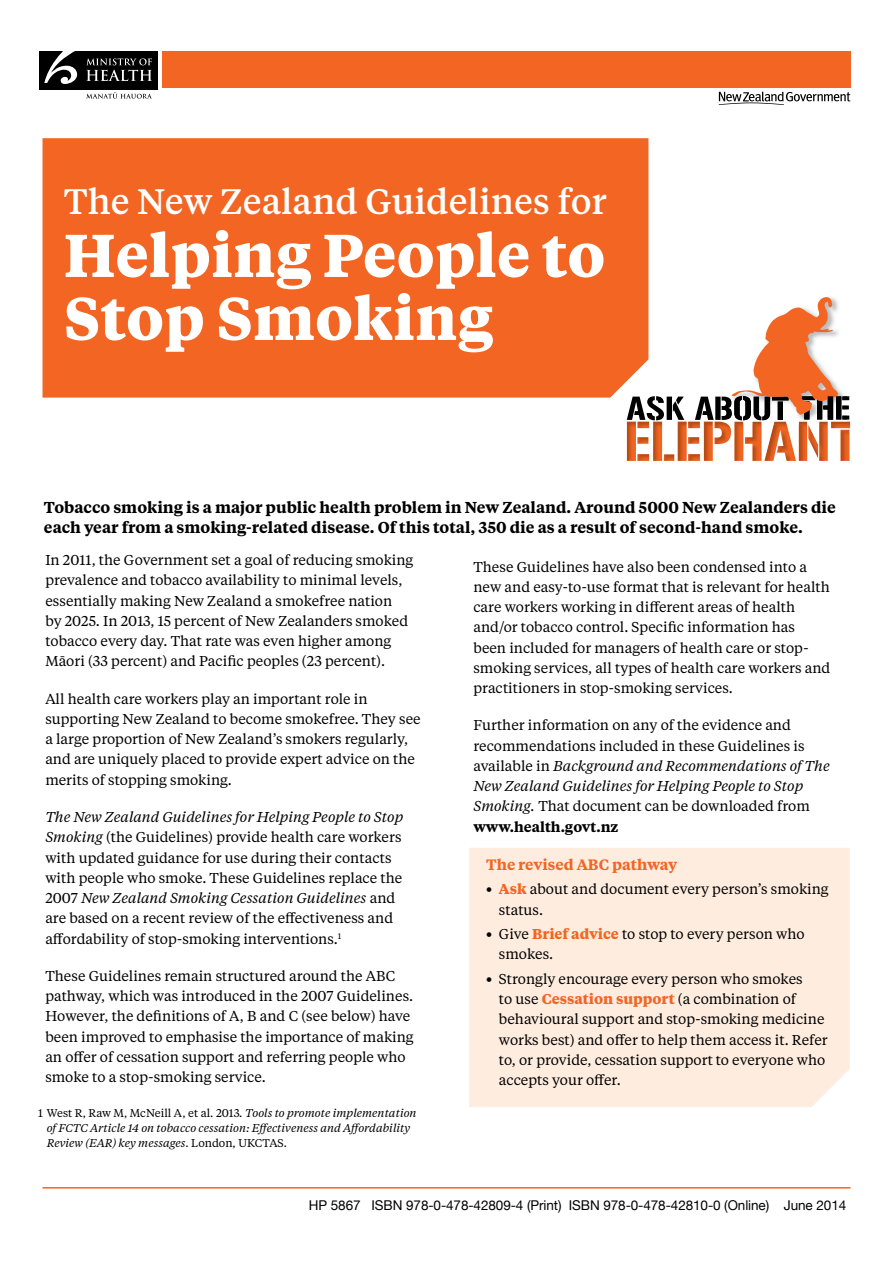
<style>
.page{position:relative;width:893px;height:1263px;background:#fff}
.page>*{position:absolute;margin:0;border:0;box-sizing:border-box;transform-origin:0 0}
.Heading_1{font:700 60px/63px "Tiempos Text";color:#fff}
.Heading_1-2{font:500 35.25px "Tiempos Text";color:#fff}
.Body_Text{font:600 15.75px/20.2px "Tiempos Text";color:#000}
.Heading_3{font:600 15px "Tiempos Text";color:#f26522}
.Body_Text-2{font:14.25px/20.2px "Tiempos Text";color:#000}
.table_text{font:13.5px "Helvetica Neue";letter-spacing:-.005em;color:#000}
.footnotes_no_rule{font:italic 11.25px/15px "Tiempos Text";color:#000}
.s1{font-style:italic}
.s2{font-weight:600}
.s3{font-weight:700}
.s4{font-weight:700;color:#f26522}
.s5{font-style:normal}
</style>
<div class="page">
<svg style="left:626px;top:286px;width:225px;height:175px"></svg>
<svg style="left:627px;top:396px;width:57px;height:24px"></svg>
<img style="left:729px;top:295px;width:118px;height:130px">
<svg style="left:695px;top:297px;width:154px;height:123px"></svg>
<div style="left:39px;top:51px;width:118px;height:38px;background:#000"></div>
<svg style="left:44px;top:51px;width:33px;height:33px"></svg>
<svg style="left:86px;top:58px;width:66px;height:23px"></svg>
<svg style="left:86px;top:92px;width:66px;height:7px"></svg>
<svg style="left:719px;top:92px;width:131px;height:13px"></svg>
<div style="left:162px;top:51px;width:688px;height:37px;background:#f26522"></div>
<div style="left:43px;top:138px;width:605px;height:260px;background:#f26522"></div>
<hr style="left:42px;top:1187px;width:808px;height:1px;background:#f26522">
<div style="left:469px;top:848px;width:381px;height:259px;background:#feecdf"></div>
<p class="Heading_1-2" style="left:64px;top:177px;width:545px">The New Zealand Guidelines for</p>
<p class="Heading_1" style="left:64px;top:221px;width:543px">Helping People to<br>Stop Smoking</p>
<p class="Body_Text" style="left:44px;top:497px;width:793px">Tobacco smoking is a major public health problem in New Zealand. Around 5000 New Zealanders die each year from a smoking-related disease. Of this total, 350 die as a result of second-hand smoke.</p>
<p class="Body_Text-2" style="left:45px;top:549px;width:370px">In 2011, the Government set a goal of reducing smoking prevalence and tobacco availability to minimal levels, essentially making New Zealand a smokefree nation<br>by 2025. In 2013, 15 percent of New Zealanders smoked tobacco every day. That rate was even higher among Māori (33 percent) and Pacific peoples (23 percent).</p>
<p class="Body_Text-2" style="left:45px;top:688px;width:377px">All health care workers play an important role in supporting New Zealand to become smokefree. They see a large proportion of New Zealand’s smokers regularly, and are uniquely placed to provide expert advice on the merits of stopping smoking.</p>
<p class="Body_Text-2" style="left:45px;top:806px;width:359px"><span class="s1">The New Zealand Guidelines for Helping People to Stop Smoking</span> (the Guidelines) provide health care workers with updated guidance for use during their contacts with people who smoke. These Guidelines replace the 2007 <span class="s1">New Zealand Smoking Cessation Guidelines</span> and are based on a recent review of the effectiveness and affordability of stop-smoking interventions.<sup>1</sup></p>
<p class="Body_Text-2" style="left:45px;top:965px;width:370px">These Guidelines remain structured around the ABC pathway, which was introduced in the 2007 Guidelines.<br>However, the definitions of A, B and C (see below) have been improved to emphasise the importance of making an offer of cessation support and referring people who smoke to a stop-smoking service.</p>
<p class="Body_Text-2" style="left:473px;top:556px;width:358px">These Guidelines have also been condensed into a new and easy-to-use format that is relevant for health care workers working in different areas of health and/or tobacco control. Specific information has been included for managers of health care or stop&shy;smoking services, all types of health care workers and practitioners in stop-smoking services.</p>
<p class="Body_Text-2" style="left:473px;top:714px;width:358px">Further information on any of the evidence and recommendations included in these Guidelines is available in <span class="s1">Background and Recommendations of The New Zealand Guidelines for Helping People to Stop Smoking.</span> That document can be downloaded from <span class="s2">www.health.govt.nz</span></p>
<p class="Heading_3" style="left:486px;top:854px;width:193px">The revised ABC pathway</p>
<p class="Body_Text-2" style="left:499px;top:878px;width:331px;text-indent:-13px"><span class="s3">•</span> <span class="s4">Ask</span> about and document every person’s smoking status.</p>
<p class="Body_Text-2" style="left:499px;top:923px;width:307px;text-indent:-13px"><span class="s3">•</span> Give <span class="s4">Brief advice</span> to stop to every person who smokes.</p>
<p class="Body_Text-2" style="left:499px;top:968px;width:330px;text-indent:-13px"><span class="s3">•</span> Strongly encourage every person who smokes<br>to use <span class="s4">Cessation support</span> (a combination of behavioural support and stop-smoking medicine works best) and offer to help them access it. Refer to, or provide, cessation support to everyone who accepts your offer.</p>
<p class="footnotes_no_rule" style="left:47px;top:1105px;width:371px;text-indent:-9px"><span class="s5">1 West R, Raw M, McNeill A, et al. 2013.</span> Tools to promote implementation of FCTC Article 14 on tobacco cessation: Effectiveness and Affordability<br>Review (EAR) key messages<span class="s5">. London, UKCTAS.</span></p>
<p class="table_text" style="left:309px;top:1193px;width:539px">HP 5867 ISBN 978-0-478-42809-4 (Print) ISBN 978-0-478-42810-0 (Online) June 2014</p>
</div>
